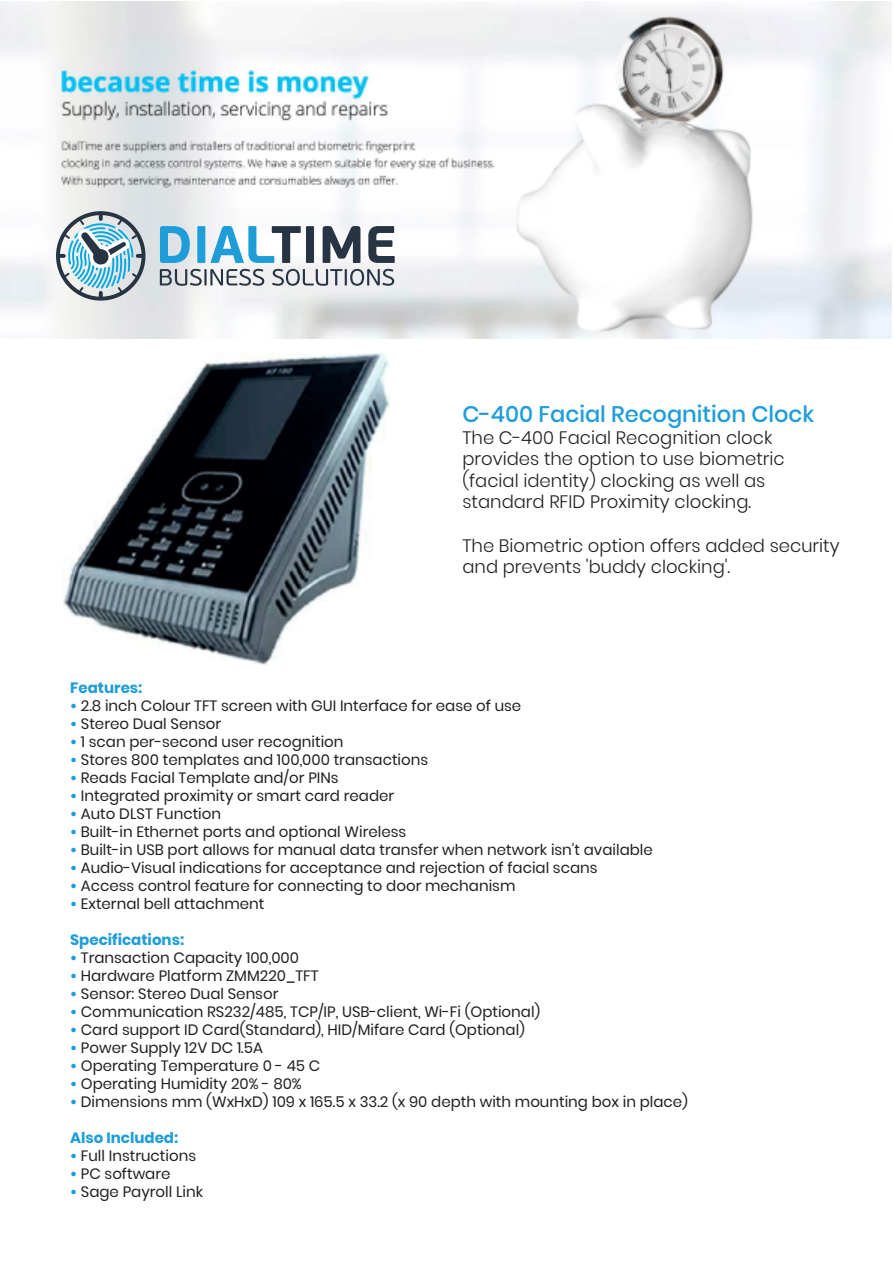
<style>
.page{position:relative;width:893px;height:1263px;background:#fff}
.page>*{position:absolute;margin:0;border:0;box-sizing:border-box;transform-origin:0 0}
.t1{font:500 22.5px "Poppins";color:#1e9dd8}
.t2{font:300 18px/21.6px "Poppins";color:#231f20}
.t3{font:15px "Poppins";color:#231f20}
.t4{font:700 15px "Poppins";color:#1e9dd8}
.s1{font-weight:700;color:#1e9dd8}
</style>
<div class="page">
<img style="left:0;top:2px;width:891px;height:337px">
<svg style="left:56px;top:211px;width:89px;height:90px"></svg>
<svg style="left:160px;top:226px;width:30px;height:37px"></svg>
<div style="left:197px;top:226px;width:8px;height:37px;background:#1e9dd8"></div>
<svg style="left:210px;top:226px;width:91px;height:37px"></svg>
<div style="left:306px;top:226px;width:8px;height:37px;background:#273443"></div>
<svg style="left:322px;top:226px;width:38px;height:37px"></svg>
<svg style="left:368px;top:226px;width:26px;height:37px"></svg>
<svg style="left:160px;top:269px;width:104px;height:17px"></svg>
<svg style="left:272px;top:269px;width:122px;height:17px"></svg>
<img style="left:64px;top:353px;width:326px;height:311px">
<h1 class="t1" style="left:462px;top:401px;width:353px">C-400 Facial Recognition Clock</h1>
<p class="t2" style="left:462px;top:427px;width:324px">The C-400 Facial Recognition clock provides the option to use biometric (facial identity) clocking as well as standard RFID Proximity clocking.</p>
<p class="t2" style="left:462px;top:535px;width:379px">The Biometric option offers added security and prevents 'buddy clocking'.</p>
<p class="t4" style="left:70px;top:679px;width:74px">Features:</p>
<p class="t3" style="left:70px;top:697px;width:452px"><span class="s1">•</span> 2.8 inch Colour TFT screen with GUI Interface for ease of use</p>
<p class="t3" style="left:70px;top:715px;width:152px"><span class="s1">•</span> Stereo Dual Sensor</p>
<p class="t3" style="left:70px;top:733px;width:275px"><span class="s1">•</span> 1 scan per-second user recognition</p>
<p class="t3" style="left:70px;top:751px;width:359px"><span class="s1">•</span> Stores 800 templates and 100,000 transactions</p>
<p class="t3" style="left:70px;top:769px;width:270px"><span class="s1">•</span> Reads Facial Template and/or PINs</p>
<p class="t3" style="left:70px;top:787px;width:325px"><span class="s1">•</span> Integrated proximity or smart card reader</p>
<p class="t3" style="left:70px;top:805px;width:152px"><span class="s1">•</span> Auto DLST Function</p>
<p class="t3" style="left:70px;top:823px;width:337px"><span class="s1">•</span> Built-in Ethernet ports and optional Wireless</p>
<p class="t3" style="left:70px;top:841px;width:584px"><span class="s1">•</span> Built-in USB port allows for manual data transfer when network isn't available</p>
<p class="t3" style="left:70px;top:859px;width:529px"><span class="s1">•</span> Audio-Visual indications for acceptance and rejection of facial scans</p>
<p class="t3" style="left:70px;top:877px;width:447px"><span class="s1">•</span> Access control feature for connecting to door mechanism</p>
<p class="t3" style="left:70px;top:895px;width:196px"><span class="s1">•</span> External bell attachment</p>
<p class="t4" style="left:70px;top:931px;width:115px">Specifications:</p>
<p class="t3" style="left:70px;top:949px;width:230px"><span class="s1">•</span> Transaction Capacity 100,000</p>
<p class="t3" style="left:70px;top:967px;width:250px"><span class="s1">•</span> Hardware Platform ZMM220_TFT</p>
<p class="t3" style="left:70px;top:985px;width:210px"><span class="s1">•</span> Sensor: Stereo Dual Sensor</p>
<p class="t3" style="left:70px;top:1003px;width:471px"><span class="s1">•</span> Communication RS232/485, TCP/IP, USB-client, Wi-Fi (Optional)</p>
<p class="t3" style="left:70px;top:1021px;width:456px"><span class="s1">•</span> Card support ID Card(Standard), HID/Mifare Card (Optional)</p>
<p class="t3" style="left:70px;top:1039px;width:194px"><span class="s1">•</span> Power Supply 12V DC 1.5A</p>
<p class="t3" style="left:70px;top:1057px;width:252px"><span class="s1">•</span> Operating Temperature 0 - 45 C</p>
<p class="t3" style="left:70px;top:1075px;width:233px"><span class="s1">•</span> Operating Humidity 20% - 80%</p>
<p class="t3" style="left:70px;top:1093px;width:619px"><span class="s1">•</span> Dimensions mm (WxHxD) 109 x 165.5 x 33.2 (x 90 depth with mounting box in place)</p>
<p class="t4" style="left:70px;top:1129px;width:110px">Also Included:</p>
<p class="t3" style="left:70px;top:1147px;width:127px"><span class="s1">•</span> Full Instructions</p>
<p class="t3" style="left:70px;top:1165px;width:102px"><span class="s1">•</span> PC software</p>
<p class="t3" style="left:70px;top:1183px;width:135px"><span class="s1">•</span> Sage Payroll Link</p>
</div>
